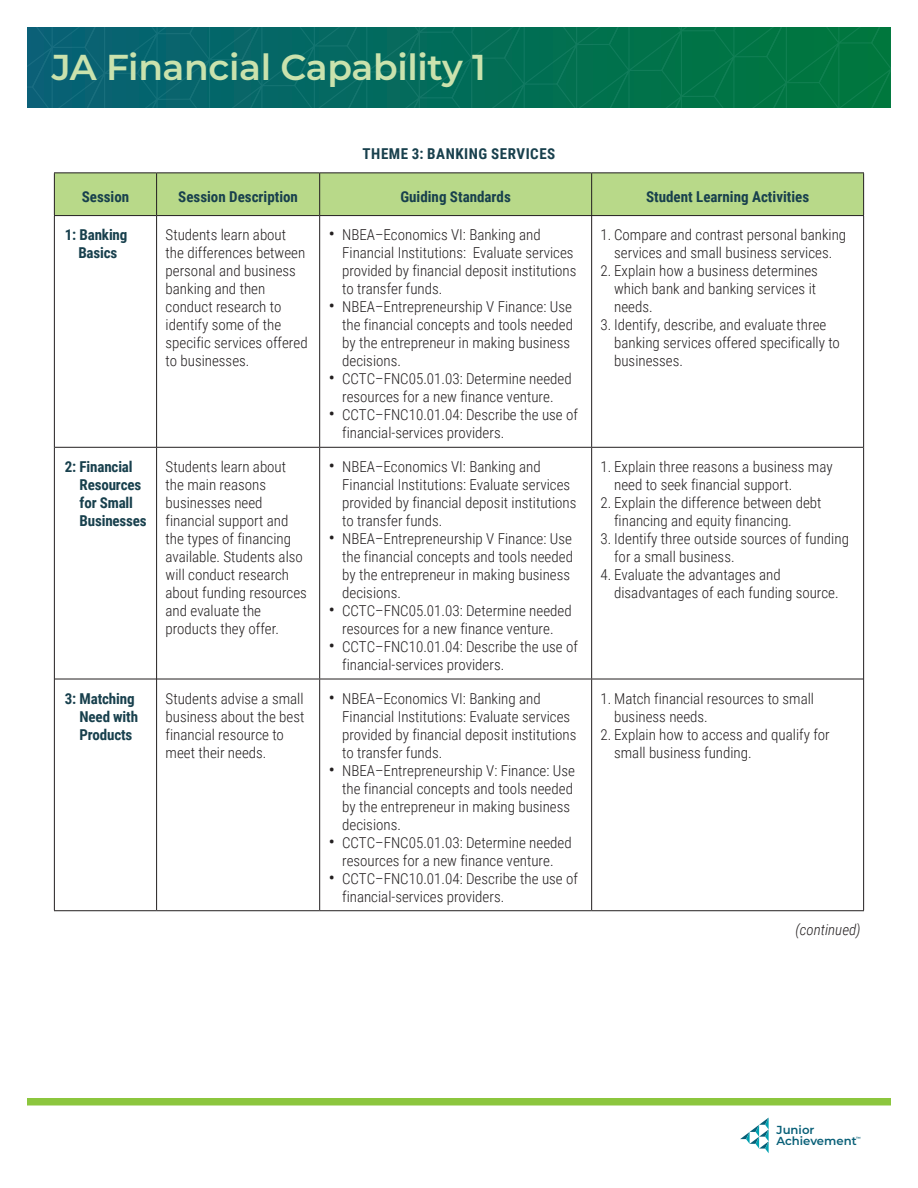
<style>
.page{position:relative;width:918px;height:1188px;background:#fff}
.page>*{position:absolute;margin:0;border:0;box-sizing:border-box;transform-origin:0 0}
.t1{font:600 36px "Montserrat";letter-spacing:-.01em;color:#cae2ad}
.table_body{font:300 15px/18px "Roboto Condensed";color:#231f20}
.table_col_head_fl_le{font:700 15px/18px "Roboto Condensed";letter-spacing:-.01em;color:#18404d}
.table_col_head{font:700 15px "Roboto Condensed";color:#18404d}
.table_title{font:700 15px "Roboto Condensed";letter-spacing:.035em;color:#18404d}
.table_continued{font:italic 300 15px "Roboto Condensed";color:#231f20}
.t2{font:600 11.7px/11.7px "Montserrat";color:#085f77}
.t3{font:600 4.5px "Montserrat";color:#085f77}
.s1{font-weight:400;font-size:18px}
</style>
<div class="page">
<svg style="left:740px;top:1118px;width:29px;height:35px"></svg>
<svg style="left:27px;top:27px;width:864px;height:81px"></svg>
<div style="left:27px;top:1098px;width:864px;height:8px;background:#8cc63e"></div>
<div style="left:55px;top:173px;width:808px;height:42px;background:#b8d989"></div>
<hr style="left:319px;top:216px;width:1px;height:231px;background:#231f20">
<hr style="left:591px;top:216px;width:1px;height:231px;background:#231f20">
<hr style="left:319px;top:448px;width:1px;height:231px;background:#231f20">
<hr style="left:591px;top:448px;width:1px;height:231px;background:#231f20">
<hr style="left:319px;top:679px;width:1px;height:231px;background:#231f20">
<hr style="left:591px;top:679px;width:1px;height:231px;background:#231f20">
<hr style="left:55px;top:679px;width:101px;height:1px;background:#231f20">
<hr style="left:320px;top:679px;width:272px;height:1px;background:#231f20">
<hr style="left:157px;top:679px;width:163px;height:1px;background:#231f20">
<hr style="left:592px;top:679px;width:271px;height:1px;background:#231f20">
<hr style="left:863px;top:216px;width:1px;height:231px;background:#231f20">
<hr style="left:157px;top:447px;width:163px;height:1px;background:#231f20">
<hr style="left:320px;top:447px;width:272px;height:1px;background:#231f20">
<hr style="left:592px;top:447px;width:271px;height:1px;background:#231f20">
<hr style="left:863px;top:447px;width:1px;height:232px;background:#231f20">
<hr style="left:863px;top:679px;width:1px;height:231px;background:#231f20">
<hr style="left:55px;top:447px;width:101px;height:1px;background:#231f20">
<hr style="left:54px;top:216px;width:1px;height:231px;background:#231f20">
<hr style="left:156px;top:216px;width:1px;height:231px;background:#231f20">
<hr style="left:54px;top:447px;width:1px;height:232px;background:#231f20">
<hr style="left:156px;top:447px;width:1px;height:232px;background:#231f20">
<hr style="left:54px;top:679px;width:1px;height:231px;background:#231f20">
<hr style="left:156px;top:679px;width:1px;height:231px;background:#231f20">
<hr style="left:54px;top:172px;width:103px;height:1px;background:#231f20">
<hr style="left:54px;top:173px;width:1px;height:42px;background:#231f20">
<hr style="left:157px;top:172px;width:163px;height:1px;background:#231f20">
<hr style="left:156px;top:173px;width:1px;height:42px;background:#231f20">
<hr style="left:320px;top:172px;width:272px;height:1px;background:#231f20">
<hr style="left:319px;top:173px;width:1px;height:42px;background:#231f20">
<hr style="left:592px;top:172px;width:272px;height:1px;background:#231f20">
<hr style="left:591px;top:173px;width:1px;height:42px;background:#231f20">
<hr style="left:54px;top:215px;width:103px;height:1px;background:#231f20">
<hr style="left:157px;top:215px;width:163px;height:1px;background:#231f20">
<hr style="left:320px;top:215px;width:272px;height:1px;background:#231f20">
<hr style="left:863px;top:173px;width:1px;height:42px;background:#231f20">
<hr style="left:591px;top:215px;width:273px;height:1px;background:#231f20">
<hr style="left:54px;top:910px;width:103px;height:1px;background:#231f20">
<hr style="left:157px;top:910px;width:163px;height:1px;background:#231f20">
<hr style="left:320px;top:910px;width:272px;height:1px;background:#231f20">
<hr style="left:592px;top:910px;width:272px;height:1px;background:#231f20">
<h1 class="t1" style="left:52px;top:42px;width:435px">JA Financial Capability 1</h1>
<p class="table_title" style="left:363px;top:144px;width:194px">THEME 3: BANKING SERVICES</p>
<p class="table_col_head" style="left:82px;top:186px;width:49px">Session</p>
<p class="table_col_head" style="left:178px;top:186px;width:121px">Session Description</p>
<p class="table_col_head" style="left:400px;top:186px;width:112px">Guiding Standards</p>
<p class="table_col_head" style="left:646px;top:186px;width:165px">Student Learning Activities</p>
<p class="table_col_head_fl_le" style="left:65px;top:225px;width:64px;text-align:center">1: Banking<br>Basics</p>
<p class="table_body" style="left:166px;top:225px;width:144px">Students learn about the differences between personal and business banking and then conduct research to identify some of the specific services offered to businesses.</p>
<p class="table_body" style="left:342px;top:225px;width:236px;text-indent:-14px"><span class="s1">•</span> NBEA–Economics VI: Banking and Financial Institutions: Evaluate services provided by financial deposit institutions to transfer funds.</p>
<p class="table_body" style="left:601px;top:225px;width:247px;text-align:center">1. Compare and contrast personal banking services and small business services.</p>
<p class="table_body" style="left:614px;top:261px;width:205px;text-align:justify;text-indent:-14px">2. Explain how a business determines which bank and banking services it needs.</p>
<p class="table_body" style="left:614px;top:315px;width:227px;text-indent:-14px">3. Identify, describe, and evaluate three banking services offered specifically to businesses.</p>
<p class="table_body" style="left:342px;top:297px;width:232px;text-indent:-14px"><span class="s1">•</span> NBEA–Entrepreneurship V Finance: Use the financial concepts and tools needed by the entrepreneur in making business decisions.</p>
<p class="table_body" style="left:329px;top:369px;width:245px;text-align:center"><span class="s1">•</span> CCTC–FNC05.01.03: Determine needed resources for a new finance venture.</p>
<p class="table_body" style="left:342px;top:405px;width:237px;text-indent:-14px"><span class="s1">•</span> CCTC–FNC10.01.04: Describe the use of financial-services providers.</p>
<p class="table_col_head_fl_le" style="left:80px;top:457px;width:69px;text-indent:-15px">2: Financial<br>Resources for Small<br>Businesses</p>
<p class="table_body" style="left:166px;top:457px;width:143px">Students learn about the main reasons businesses need financial support and the types of financing available. Students also will conduct research about funding resources and evaluate the products they offer.</p>
<p class="table_body" style="left:342px;top:457px;width:236px;text-indent:-14px"><span class="s1">•</span> NBEA–Economics VI: Banking and Financial Institutions: Evaluate services provided by financial deposit institutions to transfer funds.</p>
<p class="table_body" style="left:342px;top:529px;width:232px;text-indent:-14px"><span class="s1">•</span> NBEA–Entrepreneurship V Finance: Use the financial concepts and tools needed by the entrepreneur in making business decisions.</p>
<p class="table_body" style="left:329px;top:601px;width:245px;text-align:center"><span class="s1">•</span> CCTC–FNC05.01.03: Determine needed resources for a new finance venture.</p>
<p class="table_body" style="left:342px;top:637px;width:237px;text-indent:-14px"><span class="s1">•</span> CCTC–FNC10.01.04: Describe the use of financial-services providers.</p>
<p class="table_col_head_fl_le" style="left:80px;top:689px;width:60px;text-indent:-15px">3: Matching<br>Need with<br>Products</p>
<p class="table_body" style="left:166px;top:689px;width:140px">Students advise a small business about the best financial resource to meet their needs.</p>
<p class="table_body" style="left:342px;top:689px;width:236px;text-indent:-14px"><span class="s1">•</span> NBEA–Economics VI: Banking and Financial Institutions: Evaluate services provided by financial deposit institutions to transfer funds.</p>
<p class="table_body" style="left:342px;top:761px;width:234px;text-indent:-14px"><span class="s1">•</span> NBEA–Entrepreneurship V: Finance: Use the financial concepts and tools needed by the entrepreneur in making business decisions.</p>
<p class="table_body" style="left:329px;top:833px;width:245px;text-align:center"><span class="s1">•</span> CCTC–FNC05.01.03: Determine needed resources for a new finance venture.</p>
<p class="table_body" style="left:342px;top:869px;width:237px;text-indent:-14px"><span class="s1">•</span> CCTC–FNC10.01.04: Describe the use of financial-services providers.</p>
<p class="table_body" style="left:614px;top:457px;width:220px;text-indent:-14px">1. Explain three reasons a business may need to seek financial support.</p>
<p class="table_body" style="left:614px;top:493px;width:209px;text-indent:-14px">2. Explain the difference between debt financing and equity financing.</p>
<p class="table_body" style="left:614px;top:529px;width:236px;text-indent:-14px">3. Identify three outside sources of funding for a small business.</p>
<p class="table_body" style="left:614px;top:565px;width:226px;text-indent:-14px">4. Evaluate the advantages and disadvantages of each funding source.</p>
<p class="table_body" style="left:614px;top:689px;width:201px;text-indent:-14px">1. Match financial resources to small business needs.</p>
<p class="table_body" style="left:614px;top:725px;width:217px;text-indent:-14px">2. Explain how to access and qualify for small business funding.</p>
<p class="table_continued" style="left:795px;top:920px;width:67px">(continued)</p>
<p class="t2" style="left:777px;top:1123px;width:82px">Junior<br>Achievement</p>
<p class="t3" style="left:856px;top:1135px;width:6px">™</p>
</div>
